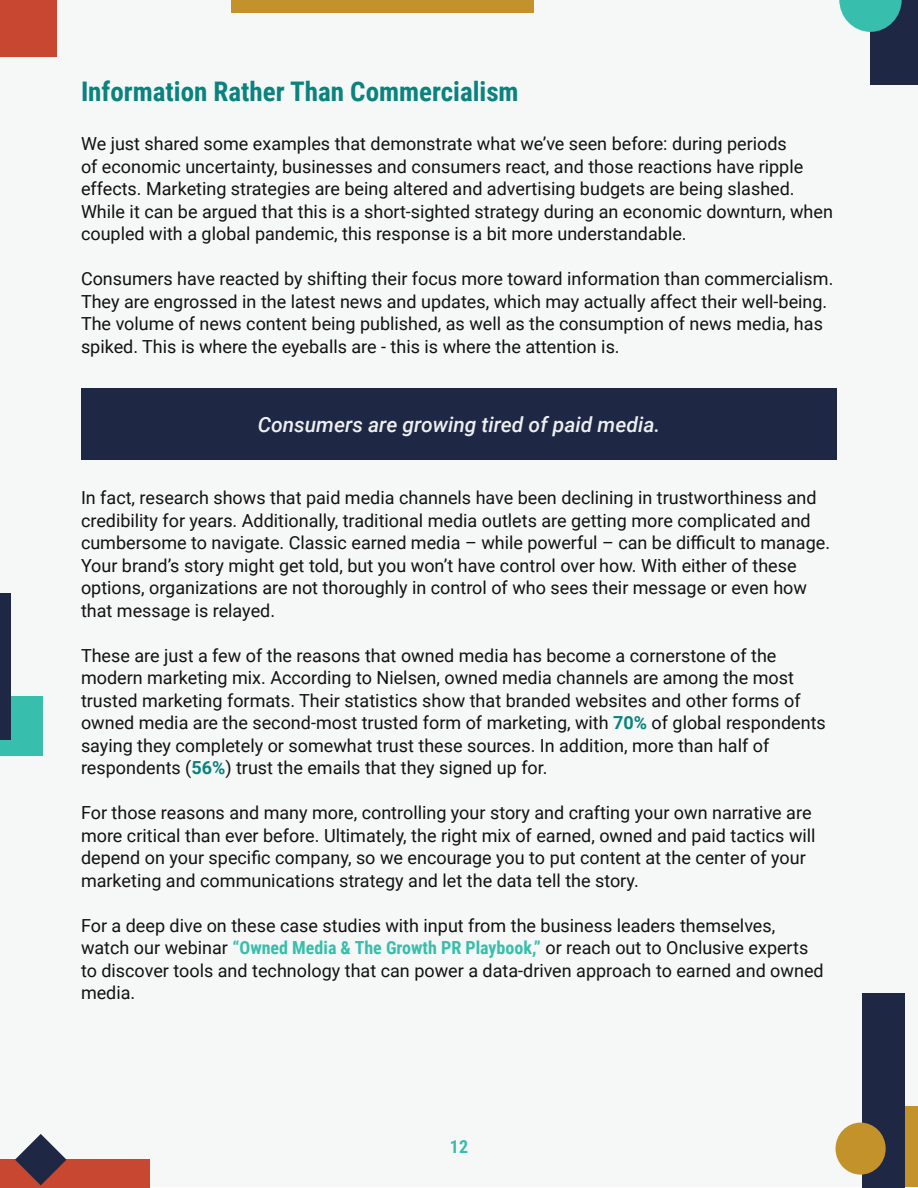
<style>
.page{position:relative;width:918px;height:1188px;background:#fff}
.page>*{position:absolute;margin:0;border:0;box-sizing:border-box;transform-origin:0 0}
.t1{font:700 27px "Roboto Condensed";color:#0a827e}
.Body_Medium{font:italic 500 21px "Roboto";color:#edeff0}
.Body_Medium-2{font:18px/22.5px "Roboto";color:#131112}
.t2{font:700 18px "Roboto Condensed";color:#38beac}
.s1{font-weight:700;color:#0a827e}
.s2{font-family:"Roboto Condensed";font-weight:700;color:#38beac}
</style>
<div class="page">
<div style="left:0;top:0;width:918px;height:1187px;background:#f6f7f7"></div>
<div style="left:231px;top:0;width:303px;height:13px;background:#c4922b"></div>
<div style="left:870px;top:0;width:48px;height:85px;background:#1e2844"></div>
<svg style="left:839px;top:0;width:63px;height:32px"></svg>
<div style="left:0;top:696px;width:42px;height:60px;background:#38beac"></div>
<div style="left:863px;top:994px;width:42px;height:194px;background:#1e2844"></div>
<div style="left:905px;top:1106px;width:13px;height:81px;background:#c4922b"></div>
<div style="left:0;top:593px;width:11px;height:147px;background:#1e2844"></div>
<div style="left:0;top:0;width:57px;height:56px;background:#c74730"></div>
<div style="left:0;top:1159px;width:150px;height:28px;background:#c74730"></div>
<svg style="left:15px;top:1134px;width:52px;height:51px"></svg>
<div style="left:836px;top:1123px;width:50px;height:52px;background:#c4922b;border-radius:50%"></div>
<div style="left:81px;top:389px;width:756px;height:71px;background:#1e2844"></div>
<h2 class="t1" style="left:81px;top:73px;width:439px">Information Rather Than Commercialism</h2>
<p class="Body_Medium-2" style="left:81px;top:132px;width:754px">We just shared some examples that demonstrate what we’ve seen before: during periods<br>of economic uncertainty, businesses and consumers react, and those reactions have ripple effects. Marketing strategies are being altered and advertising budgets are being slashed.<br>While it can be argued that this is a short-sighted strategy during an economic downturn, when coupled with a global pandemic, this response is a bit more understandable.</p>
<p class="Body_Medium-2" style="left:81px;top:267px;width:754px">Consumers have reacted by shifting their focus more toward information than commercialism.<br>They are engrossed in the latest news and updates, which may actually affect their well-being.<br>The volume of news content being published, as well as the consumption of news media, has spiked. This is where the eyeballs are - this is where the attention is.</p>
<p class="Body_Medium" style="left:258px;top:410px;width:404px">Consumers are growing tired of paid media.</p>
<p class="Body_Medium-2" style="left:81px;top:486px;width:751px">In fact, research shows that paid media channels have been declining in trustworthiness and credibility for years. Additionally, traditional media outlets are getting more complicated and cumbersome to navigate. Classic earned media – while powerful – can be difficult to manage.<br>Your brand’s story might get told, but you won’t have control over how. With either of these options, organizations are not thoroughly in control of who sees their message or even how that message is relayed.</p>
<p class="Body_Medium-2" style="left:81px;top:643px;width:746px">These are just a few of the reasons that owned media has become a cornerstone of the modern marketing mix. According to Nielsen, owned media channels are among the most trusted marketing formats. Their statistics show that branded websites and other forms of owned media are the second-most trusted form of marketing, with <span class="s1">70%</span> of global respondents saying they completely or somewhat trust these sources. In addition, more than half of respondents (<span class="s1">56%</span>) trust the emails that they signed up for.</p>
<p class="Body_Medium-2" style="left:81px;top:801px;width:736px">For those reasons and many more, controlling your story and crafting your own narrative are more critical than ever before. Ultimately, the right mix of earned, owned and paid tactics will depend on your specific company, so we encourage you to put content at the center of your marketing and communications strategy and let the data tell the story.</p>
<p class="Body_Medium-2" style="left:81px;top:913px;width:744px">For a deep dive on these case studies with input from the business leaders themselves, watch our webinar <span class="s2">“Owned Media &amp; The Growth PR Playbook,”</span> or reach out to Onclusive experts to discover tools and technology that can power a data-driven approach to earned and owned media.</p>
<p class="t2" style="left:450px;top:1134px;width:20px">12</p>
</div>
